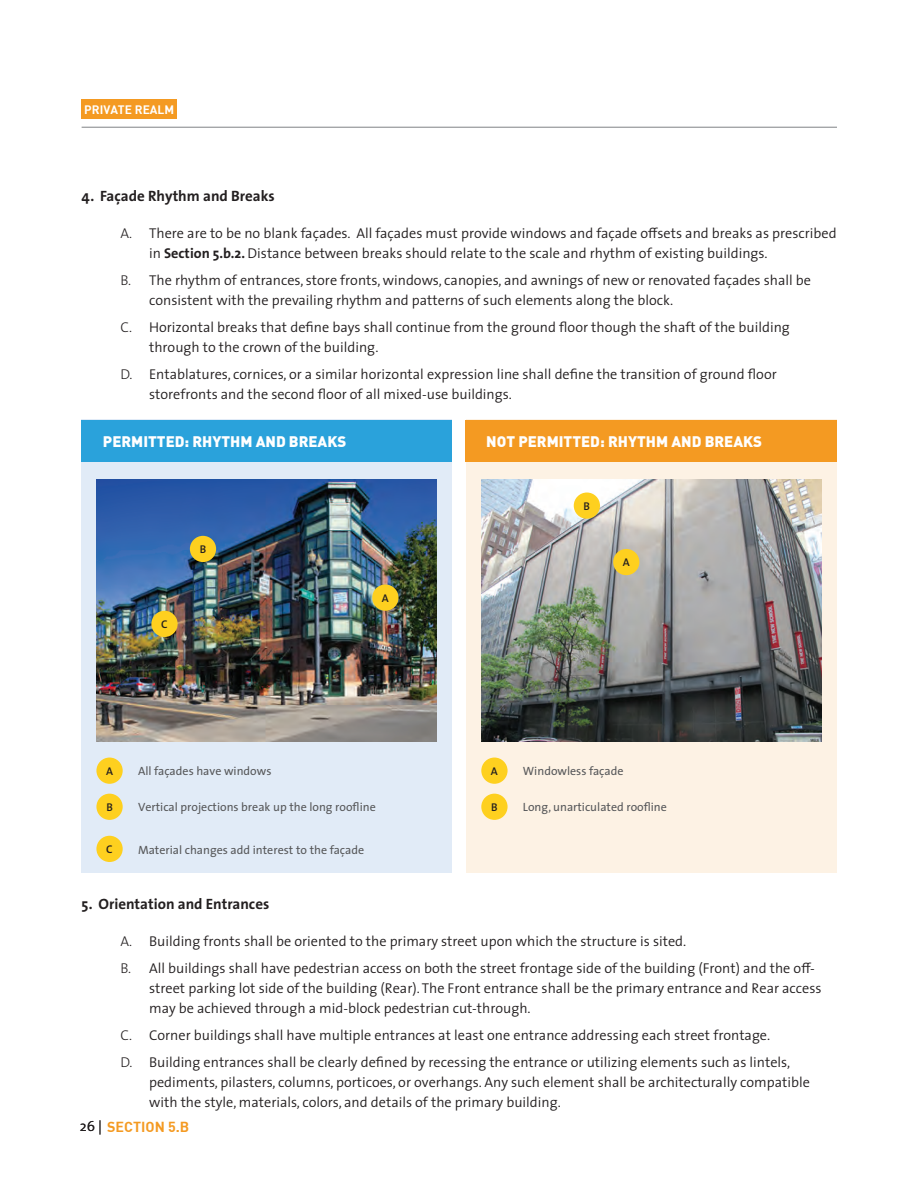
<style>
.page{position:relative;width:918px;height:1188px;background:#fff}
.page>*{position:absolute;margin:0;border:0;box-sizing:border-box;transform-origin:0 0}
.t1{font:900 15px "DIN";color:#fff}
.t2{font:700 15px "The Sans";color:#231f20}
.t3{font:300 14.25px/20.2px "The Sans";color:#231f20}
.t4{font:700 14.25px "DIN";color:#f49a22}
.t5{font:12px "The Sans";color:#57585a}
.t6{font:700 12px "DIN";color:#fff}
.t7{font:11.25px "The Sans Semi Bold Caps";color:#231f20}
.s1{font-style:inherit}
.s2{font-weight:700}
.s3{font-family:"The Sans";font-weight:300;color:#231f20}
</style>
<div class="page">
<div style="left:466px;top:420px;width:370px;height:453px;background:#fdf2e4"></div>
<div style="left:81px;top:420px;width:370px;height:453px;background:#e1ebf7"></div>
<div style="left:82px;top:99px;width:95px;height:20px;background:#f49a22"></div>
<hr style="left:82px;top:127px;width:755px;height:1px;background:#808285">
<img style="left:96px;top:480px;width:340px;height:262px">
<img style="left:481px;top:480px;width:340px;height:262px">
<div style="left:465px;top:420px;width:372px;height:42px;background:#f49a22"></div>
<div style="left:81px;top:420px;width:370px;height:42px;background:#2aa2db"></div>
<div style="left:613px;top:549px;width:26px;height:26px;background:#fed01f;border-radius:50%"></div>
<div style="left:372px;top:585px;width:26px;height:26px;background:#fed01f;border-radius:50%"></div>
<div style="left:481px;top:758px;width:27px;height:26px;background:#fed01f;border-radius:50%"></div>
<div style="left:96px;top:758px;width:27px;height:26px;background:#fed01f;border-radius:50%"></div>
<div style="left:574px;top:493px;width:26px;height:26px;background:#fed01f;border-radius:50%"></div>
<div style="left:190px;top:536px;width:26px;height:26px;background:#fed01f;border-radius:50%"></div>
<div style="left:481px;top:794px;width:27px;height:26px;background:#fed01f;border-radius:50%"></div>
<div style="left:96px;top:794px;width:27px;height:26px;background:#fed01f;border-radius:50%"></div>
<div style="left:96px;top:836px;width:27px;height:26px;background:#fed01f;border-radius:50%"></div>
<div style="left:151px;top:611px;width:27px;height:26px;background:#fed01f;border-radius:50%"></div>
<p class="t6" style="left:84px;top:101px;width:23px">PRIVATE</p>
<p class="t6" style="left:135px;top:101px;width:17px">REALM</p>
<p class="t2" style="left:82px;top:183px;width:195px">4. Façade Rhythm and Breaks</p>
<p class="t3" style="left:149px;top:222px;width:689px;text-indent:-28px"><span class="s1">A.</span> There are to be no blank façades. All façades must provide windows and façade offsets and breaks as prescribed in <span class="s2">Section 5.b.2.</span> Distance between breaks should relate to the scale and rhythm of existing buildings.</p>
<p class="t3" style="left:149px;top:269px;width:663px;text-indent:-28px"><span class="s1">B.</span> The rhythm of entrances, store fronts, windows, canopies, and awnings of new or renovated façades shall be consistent with the prevailing rhythm and patterns of such elements along the block.</p>
<p class="t3" style="left:149px;top:316px;width:642px;text-indent:-28px"><span class="s1">C.</span> Horizontal breaks that define bays shall continue from the ground floor though the shaft of the building through to the crown of the building.</p>
<p class="t3" style="left:149px;top:363px;width:629px;text-indent:-28px"><span class="s1">D.</span> Entablatures, cornices, or a similar horizontal expression line shall define the transition of ground floor storefronts and the second floor of all mixed-use buildings.</p>
<p class="t1" style="left:103px;top:432px;width:245px">PERMITTED: RHYTHM AND BREAKS</p>
<p class="t1" style="left:486px;top:432px;width:277px">NOT PERMITTED: RHYTHM AND BREAKS</p>
<p class="t7" style="left:161px;top:615px;width:8px">C</p>
<p class="t7" style="left:200px;top:540px;width:8px">B</p>
<p class="t7" style="left:382px;top:589px;width:8px">A</p>
<p class="t7" style="left:584px;top:497px;width:8px">B</p>
<p class="t7" style="left:623px;top:553px;width:8px">A</p>
<p class="t5" style="left:138px;top:761px;width:135px">All façades have windows</p>
<p class="t5" style="left:523px;top:761px;width:102px">Windowless façade</p>
<p class="t7" style="left:106px;top:762px;width:8px">A</p>
<p class="t7" style="left:491px;top:762px;width:8px">A</p>
<p class="t5" style="left:138px;top:797px;width:239px">Vertical projections break up the long roofline</p>
<p class="t5" style="left:523px;top:797px;width:146px">Long, unarticulated roofline</p>
<p class="t5" style="left:138px;top:840px;width:228px">Material changes add interest to the façade</p>
<p class="t7" style="left:106px;top:798px;width:8px">B</p>
<p class="t7" style="left:491px;top:798px;width:8px">B</p>
<p class="t7" style="left:106px;top:840px;width:8px">C</p>
<p class="t2" style="left:82px;top:891px;width:189px">5. Orientation and Entrances</p>
<p class="t3" style="left:121px;top:927px;width:696px;line-height:26.7px"><span class="s1">A.</span> Building fronts shall be oriented to the primary street upon which the structure is sited.<br><span class="s1">B.</span> All buildings shall have pedestrian access on both the street frontage side of the building (Front) and the off-</p>
<p class="t3" style="left:149px;top:977px;width:674px">street parking lot side of the building (Rear). The Front entrance shall be the primary entrance and Rear access may be achieved through a mid-block pedestrian cut-through.</p>
<p class="t3" style="left:121px;top:1021px;width:671px;line-height:26.7px"><span class="s1">C.</span> Corner buildings shall have multiple entrances at least one entrance addressing each street frontage.<br><span class="s1">D.</span> Building entrances shall be clearly defined by recessing the entrance or utilizing elements such as lintels,</p>
<p class="t3" style="left:149px;top:1071px;width:662px">pediments, pilasters, columns, porticoes, or overhangs. Any such element shall be architecturally compatible with the style, materials, colors, and details of the primary building.</p>
<p class="t4" style="left:80px;top:1117px;width:109px"><span class="s3">26 |</span> SECTION 5.B</p>
</div>
